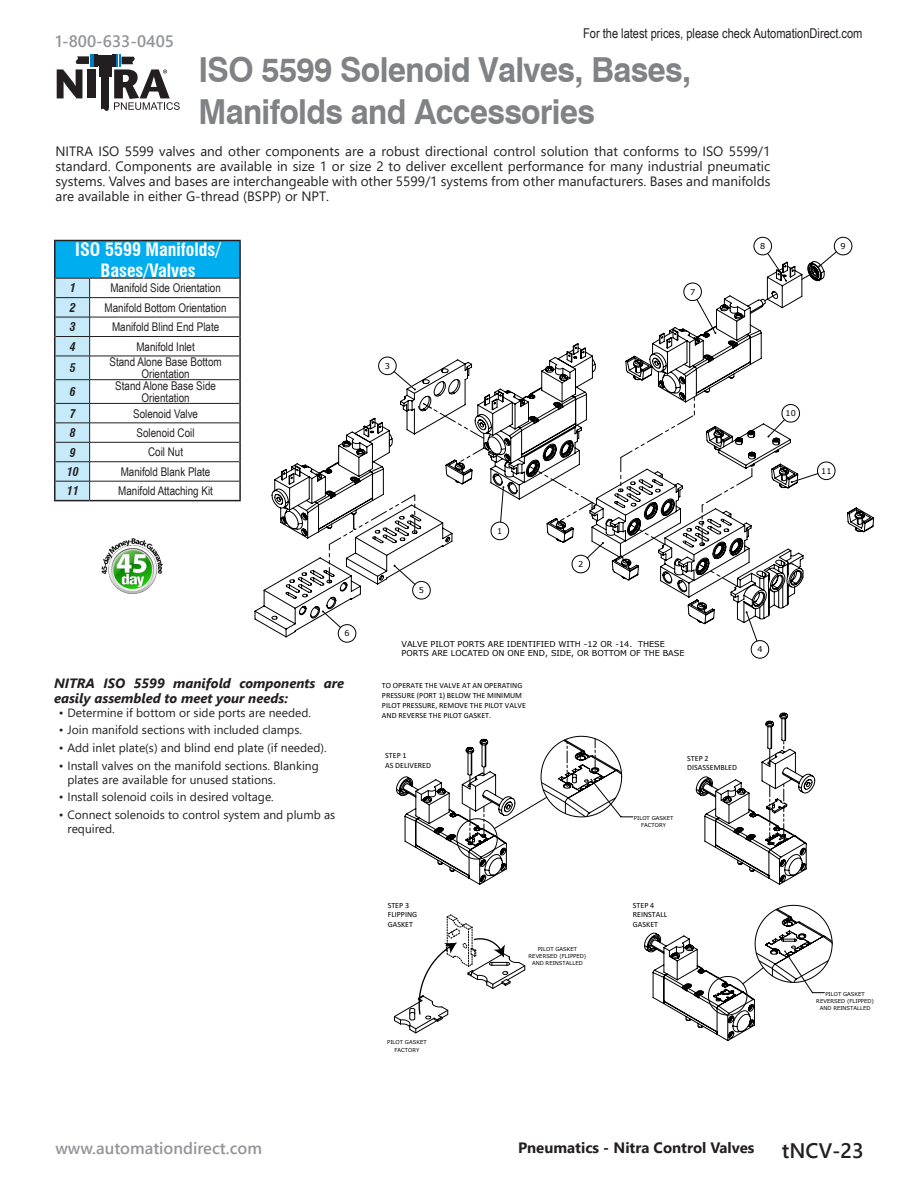
<style>
.page{position:relative;width:918px;height:1188px;background:#fff}
.page>*{position:absolute;margin:0;border:0;box-sizing:border-box;transform-origin:0 0}
.Head{font:700 34.5px/42px "Swiss 721 BT";letter-spacing:-.02em;color:#808285;scale:.93 1}
.t1{font:600 21px "Segoe UI";color:#231f20}
.Table_Title{font:700 condensed 18px/21px "Swiss 721 BT";color:#fff;text-align:center}
.t2{font:600 16.5px "Segoe UI";color:#939598}
.t3{font:700 15px "Segoe UI";color:#231f20}
.Body_Text{font:13.5px/15px "Segoe UI";color:#231f20;text-align:justify}
.Small_Subhead{font:italic 700 13.5px/15px "Segoe UI";color:#231f20}
.t4{font:13.5px "Arial Narrow";color:#231f20}
.t5{font:12px/13.5px "Segoe UI";color:#231f20}
.Table_Body__Centered{font:12px/12px "Arial Narrow";color:#231f20;text-align:center}
.Table_Subhead__Cente{font:italic 700 condensed 12px "Swiss 721 BT";color:#231f20}
.t6{font:8.1px/9.8px "Verdana";color:#000}
.t7{font:7.95px/9.6px "Calibri";color:#000}
.t8{font:5.25px/7.2px "Verdana";color:#000;text-align:center}
</style>
<div class="page">
<svg style="left:57px;top:55px;width:123px;height:56px"></svg>
<svg style="left:254px;top:261px;width:620px;height:377px"></svg>
<svg style="left:701px;top:468px;width:52px;height:78px"></svg>
<svg style="left:700px;top:564px;width:38px;height:23px"></svg>
<svg style="left:801px;top:270px;width:17px;height:10px"></svg>
<svg style="left:764px;top:293px;width:13px;height:8px"></svg>
<svg style="left:418px;top:403px;width:67px;height:36px"></svg>
<svg style="left:620px;top:397px;width:75px;height:95px"></svg>
<svg style="left:459px;top:447px;width:26px;height:19px"></svg>
<svg style="left:329px;top:494px;width:87px;height:89px"></svg>
<svg style="left:529px;top:466px;width:68px;height:58px"></svg>
<svg style="left:629px;top:522px;width:36px;height:23px"></svg>
<div style="left:55px;top:241px;width:185px;height:37px;background:#00aeef"></div>
<hr style="left:54px;top:240px;width:36px;height:1px;background:#231f20">
<hr style="left:54px;top:241px;width:2px;height:37px;background:#231f20">
<hr style="left:90px;top:240px;width:151px;height:1px;background:#231f20">
<hr style="left:239px;top:241px;width:2px;height:37px;background:#231f20">
<svg style="left:54px;top:278px;width:187px;height:223px"></svg>
<svg style="left:396px;top:739px;width:119px;height:146px"></svg>
<svg style="left:541px;top:713px;width:292px;height:328px"></svg>
<svg style="left:394px;top:915px;width:132px;height:119px"></svg>
<img style="left:101px;top:538px;width:62px;height:56px">
<p class="t2" style="left:56px;top:25px;width:120px">1-800-633-0405</p>
<p class="t4" style="left:583px;top:24px;width:281px">For the latest prices, please check AutomationDirect.com</p>
<p class="Head" style="left:198px;top:48px;width:532px">ISO 5599 Solenoid Valves, Bases,<br>Manifolds and Accessories</p>
<p class="Body_Text" style="left:56px;top:143px;width:716px">NITRA ISO 5599 valves and other components are a robust directional control solution that conforms to ISO 5599/1 standard. Components are available in size 1 or size 2 to deliver excellent performance for many industrial pneumatic systems. Valves and bases are interchangeable with other 5599/1 systems from other manufacturers. Bases and manifolds are available in either G-thread (BSPP) or NPT.</p>
<p class="Table_Title" style="left:75px;top:239px;width:147px">ISO 5599 Manifolds/<br>Bases/Valves</p>
<p class="Table_Subhead__Cente" style="left:70px;top:281px;width:7px">1</p>
<p class="Table_Body__Centered" style="left:110px;top:282px;width:112px">Manifold Side Orientation</p>
<p class="Table_Subhead__Cente" style="left:70px;top:300px;width:7px">2</p>
<p class="Table_Body__Centered" style="left:105px;top:301px;width:123px">Manifold Bottom Orientation</p>
<p class="Table_Subhead__Cente" style="left:70px;top:320px;width:7px">3</p>
<p class="Table_Body__Centered" style="left:112px;top:320px;width:109px">Manifold Blind End Plate</p>
<p class="Table_Subhead__Cente" style="left:70px;top:339px;width:7px">4</p>
<p class="Table_Body__Centered" style="left:136px;top:340px;width:60px">Manifold Inlet</p>
<p class="Table_Subhead__Cente" style="left:70px;top:361px;width:7px">5</p>
<p class="Table_Body__Centered" style="left:110px;top:356px;width:114px">Stand Alone Base Bottom<br>Orientation</p>
<p class="Table_Subhead__Cente" style="left:70px;top:385px;width:7px">6</p>
<p class="Table_Body__Centered" style="left:115px;top:379px;width:102px">Stand Alone Base Side<br>Orientation</p>
<p class="Table_Subhead__Cente" style="left:70px;top:406px;width:7px">7</p>
<p class="Table_Body__Centered" style="left:133px;top:407px;width:66px">Solenoid Valve</p>
<p class="Table_Subhead__Cente" style="left:70px;top:426px;width:7px">8</p>
<p class="Table_Body__Centered" style="left:137px;top:426px;width:59px">Solenoid Coil</p>
<p class="Table_Subhead__Cente" style="left:70px;top:445px;width:7px">9</p>
<p class="Table_Body__Centered" style="left:148px;top:446px;width:36px">Coil Nut</p>
<p class="Table_Subhead__Cente" style="left:67px;top:464px;width:13px">10</p>
<p class="Table_Body__Centered" style="left:121px;top:465px;width:91px">Manifold Blank Plate</p>
<p class="Table_Subhead__Cente" style="left:67px;top:484px;width:13px">11</p>
<p class="Table_Body__Centered" style="left:118px;top:485px;width:96px">Manifold Attaching Kit</p>
<p class="t6" style="left:760px;top:241px;width:7px">8</p>
<p class="t6" style="left:841px;top:241px;width:7px">9</p>
<p class="t6" style="left:690px;top:287px;width:7px">7</p>
<p class="t6" style="left:385px;top:361px;width:7px">3</p>
<p class="t6" style="left:786px;top:408px;width:12px">10</p>
<p class="t6" style="left:821px;top:466px;width:12px">11</p>
<p class="t6" style="left:345px;top:628px;width:7px">6</p>
<p class="Small_Subhead" style="left:54px;top:674px;width:292px">NITRA ISO 5599 manifold components are easily assembled to meet your needs:</p>
<p class="t5" style="left:59px;top:704px;width:254px">• Determine if bottom or side ports are needed.</p>
<p class="t5" style="left:59px;top:722px;width:245px">• Join manifold sections with included clamps.</p>
<p class="t5" style="left:59px;top:740px;width:270px">• Add inlet plate(s) and blind end plate (if needed).</p>
<p class="t5" style="left:68px;top:758px;width:253px;text-indent:-9px">• Install valves on the manifold sections. Blanking plates are available for unused stations.</p>
<p class="t5" style="left:59px;top:789px;width:217px">• Install solenoid coils in desired voltage.</p>
<p class="t5" style="left:68px;top:807px;width:269px;text-indent:-9px">• Connect solenoids to control system and plumb as required.</p>
<p class="t6" style="left:419px;top:585px;width:7px">5</p>
<p class="t6" style="left:497px;top:526px;width:7px">1</p>
<p class="t6" style="left:578px;top:559px;width:7px">2</p>
<p class="t6" style="left:402px;top:639px;width:284px">VALVE PILOT PORTS ARE IDENTIFIED WITH -12 OR -14. THESE<br>PORTS ARE LOCATED ON ONE END, SIDE, OR BOTTOM OF THE BASE</p>
<p class="t7" style="left:382px;top:680px;width:142px">TO OPERATE THE VALVE AT AN OPERATING</p>
<p class="t7" style="left:382px;top:690px;width:145px">PRESSURE (PORT 1) BELOW THE MINIMUM<br>PILOT PRESSURE, REMOVE THE PILOT VALVE<br>AND REVERSE THE PILOT GASKET.</p>
<p class="t7" style="left:385px;top:751px;width:47px">STEP 1<br>AS DELIVERED</p>
<p class="t7" style="left:687px;top:753px;width:51px">STEP 2<br>DISASSEMBLED</p>
<p class="t8" style="left:634px;top:814px;width:41px">PILOT GASKET<br>FACTORY</p>
<p class="t6" style="left:757px;top:644px;width:7px">4</p>
<p class="t7" style="left:388px;top:900px;width:31px">STEP 3<br>FLIPPING<br>GASKET</p>
<p class="t8" style="left:387px;top:1039px;width:41px">PILOT GASKET<br>FACTORY</p>
<p class="t8" style="left:529px;top:945px;width:59px">PILOT GASKET<br>REVERSED (FLIPPED)<br>AND REINSTALLED</p>
<p class="t7" style="left:633px;top:900px;width:36px">STEP 4<br>REINSTALL<br>GASKET</p>
<p class="t8" style="left:816px;top:990px;width:59px">PILOT GASKET<br>REVERSED (FLIPPED)<br>AND REINSTALLED</p>
<p class="t2" style="left:56px;top:1132px;width:208px">www.automationdirect.com</p>
<p class="t3" style="left:518px;top:1133px;width:238px">Pneumatics - Nitra Control Valves</p>
<h2 class="t1" style="left:782px;top:1131px;width:83px">tNCV-23</h2>
</div>
